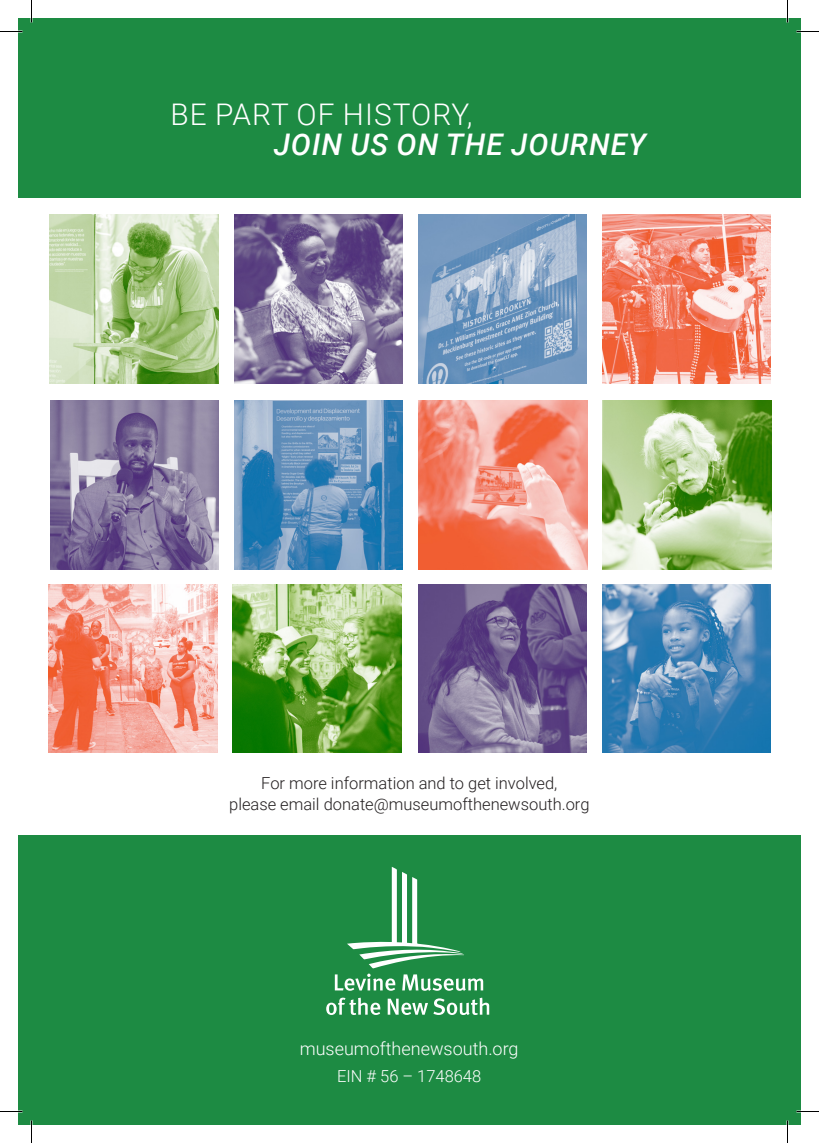
<style>
.page{position:relative;width:819px;height:1143px;background:#fff}
.page>*{position:absolute;margin:0;border:0;box-sizing:border-box;transform-origin:0 0}
.t1{font:italic 500 29.85px "Roboto";letter-spacing:.035em;color:#fff}
.t2{font:300 29.85px "Roboto";letter-spacing:.035em;color:#fff}
.t3{font:300 18px "Roboto";color:#fff}
.t4{font:300 16.5px/21px "Roboto";color:#231f20;text-align:center}
.t5{font:300 16.5px "Roboto";color:#fff}
</style>
<div class="page">
<img style="left:418px;top:584px;width:169px;height:169px">
<div style="left:18px;top:836px;width:783px;height:289px;background:#1d8b43"></div>
<div style="left:18px;top:18px;width:783px;height:180px;background:#1d8b43"></div>
<svg style="left:347px;top:867px;width:117px;height:101px"></svg>
<svg style="left:335px;top:974px;width:60px;height:17px"></svg>
<svg style="left:402px;top:974px;width:81px;height:17px"></svg>
<svg style="left:326px;top:998px;width:54px;height:17px"></svg>
<svg style="left:388px;top:998px;width:101px;height:17px"></svg>
<img style="left:50px;top:215px;width:168px;height:168px">
<img style="left:234px;top:215px;width:169px;height:168px">
<img style="left:418px;top:215px;width:169px;height:168px">
<img style="left:602px;top:215px;width:169px;height:168px">
<img style="left:50px;top:401px;width:169px;height:168px">
<img style="left:234px;top:401px;width:169px;height:168px">
<img style="left:419px;top:401px;width:168px;height:168px">
<img style="left:603px;top:401px;width:168px;height:168px">
<img style="left:49px;top:584px;width:168px;height:169px">
<img style="left:233px;top:584px;width:168px;height:169px">
<img style="left:602px;top:584px;width:169px;height:169px">
<svg style="left:0;top:31px;width:22px;height:1px"></svg>
<svg style="left:796px;top:31px;width:23px;height:1px"></svg>
<svg style="left:0;top:1111px;width:22px;height:1px"></svg>
<svg style="left:796px;top:1111px;width:23px;height:1px"></svg>
<svg style="left:31px;top:0;width:1px;height:22px"></svg>
<svg style="left:31px;top:1120px;width:1px;height:23px"></svg>
<svg style="left:787px;top:0;width:1px;height:22px"></svg>
<svg style="left:787px;top:1120px;width:1px;height:23px"></svg>
<h1 class="t2" style="left:171px;top:93px;width:304px">BE PART OF HISTORY,</h1>
<h1 class="t1" style="left:274px;top:123px;width:374px">JOIN US ON THE JOURNEY</h1>
<p class="t4" style="left:229px;top:772px;width:362px">For more information and to get involved,<br>please email donate@museumofthenewsouth.org</p>
<p class="t3" style="left:300px;top:1036px;width:220px">museumofthenewsouth.org</p>
<p class="t5" style="left:337px;top:1065px;width:146px">EIN # 56 – 1748648</p>
</div>
